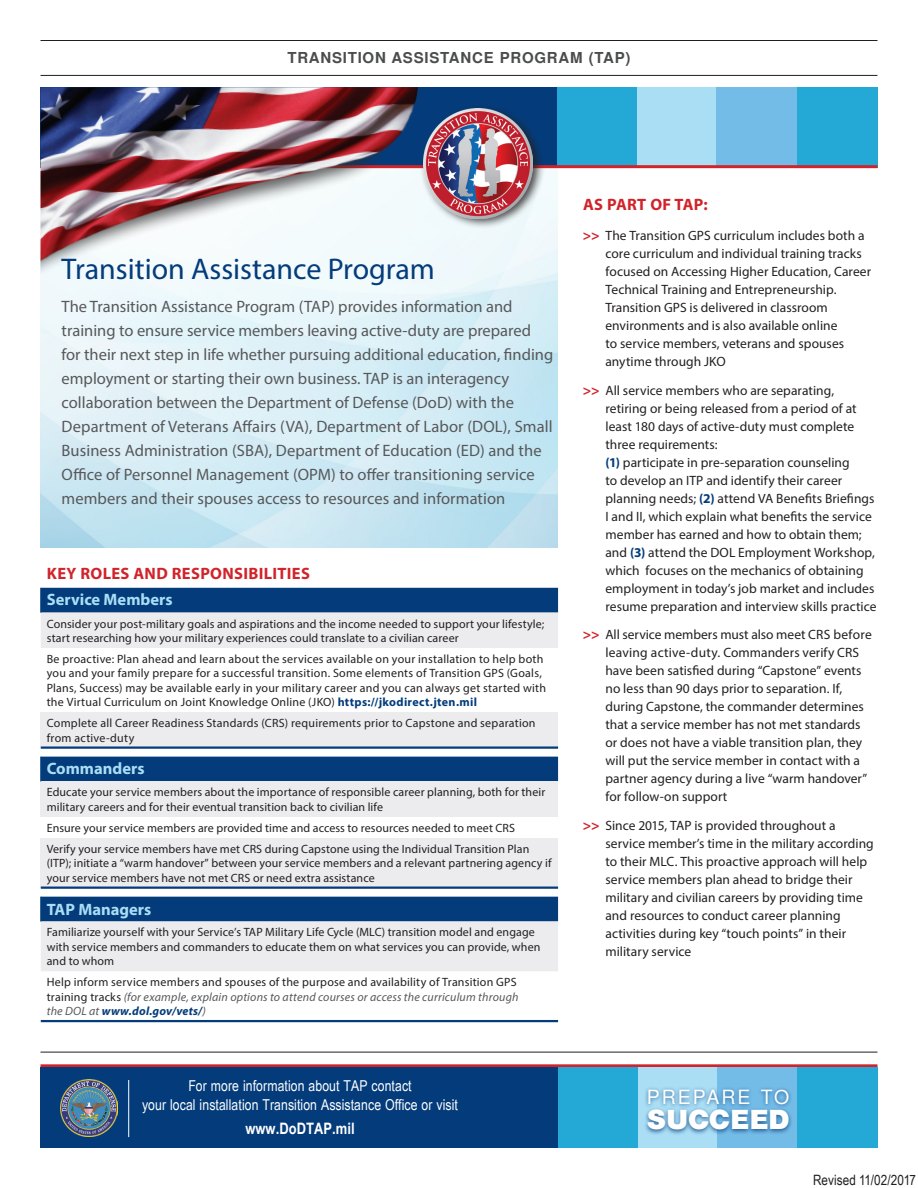
<style>
.page{position:relative;width:918px;height:1188px;background:#fff}
.page>*{position:absolute;margin:0;border:0;box-sizing:border-box;transform-origin:0 0}
.Intro_Body_Text{font:30px "Myriad Pro";color:#043c7b}
.t1{font:900 26.7px "Helvetica";color:#fff}
.t2{font:19.5px "Helvetica";letter-spacing:.1em;color:#fff}
.Intro_Body_Text-2{font:16.5px/24px "Myriad Pro";color:#57585a}
.t3{font:700 16.5px "Myriad Pro";letter-spacing:.02em;color:#d1232a}
.t4{font:700 16.5px "Myriad Pro";color:#aadef5}
.t5{font:700 condensed 15.75px "Helvetica";letter-spacing:.005em;color:#fff}
.t6{font:condensed 15px/18.9px "Helvetica";letter-spacing:.005em;color:#fff;text-align:center}
.t7{font:700 15px "Helvetica";letter-spacing:.05em;color:#4b4c4d}
.Body_Text{font:condensed 14.25px "Helvetica";letter-spacing:.005em;color:#231f20}
.bullet_body_text{font:13.5px/18px "Myriad Pro";letter-spacing:.005em;color:#231f20}
.t8{font:12px/14.4px "Myriad Pro";letter-spacing:.01em;color:#231f20}
.s1{font-weight:700;color:#043c7b}
.s2{font-style:italic;color:#57585a}
.s3{font-weight:700;font-style:italic;color:#043c7b}
.s4{font-weight:700;font-size:14.25px;color:#d1232a}
</style>
<div class="page">
<div style="left:40px;top:87px;width:520px;height:80px;background:#043c7b"></div>
<div style="left:558px;top:87px;width:80px;height:80px;background:#24a9d7"></div>
<div style="left:637px;top:87px;width:80px;height:80px;background:#aadef5"></div>
<div style="left:717px;top:87px;width:80px;height:80px;background:#74bce8"></div>
<div style="left:797px;top:87px;width:81px;height:80px;background:#24a9d7"></div>
<hr style="left:40px;top:165px;width:838px;height:3px;background:#d1232a">
<hr style="left:40px;top:1064px;width:838px;height:3px;background:#d1232a">
<img style="left:40px;top:87px;width:394px;height:210px">
<div style="left:419px;top:103px;width:127px;height:127px;background:#231f20;opacity:.81"></div>
<img style="left:423px;top:108px;width:110px;height:110px">
<hr style="left:40px;top:40px;width:838px;height:1px;background:#231f20">
<hr style="left:40px;top:75px;width:838px;height:1px;background:#231f20">
<div style="left:40px;top:1067px;width:520px;height:81px;background:#043c7b"></div>
<div style="left:559px;top:1067px;width:80px;height:81px;background:#24a9d7"></div>
<div style="left:638px;top:1067px;width:81px;height:81px;background:#aadef5"></div>
<div style="left:718px;top:1067px;width:80px;height:81px;background:#74bce8"></div>
<div style="left:797px;top:1067px;width:81px;height:81px;background:#24a9d7"></div>
<img style="left:60px;top:1079px;width:58px;height:58px">
<div style="left:644px;top:1086px;width:150px;height:50px;background:#043c7b;opacity:.75"></div>
<hr style="left:40px;top:1052px;width:838px;height:1px;background:#231f20">
<hr style="left:128px;top:1080px;width:1px;height:57px;background:#fff">
<div style="left:41px;top:588px;width:517px;height:25px;background:#043c7b"></div>
<svg style="left:41px;top:613px;width:517px;height:358px;fill:#ececee"></svg>
<div style="left:41px;top:648px;width:517px;height:64px;background:#fff"></div>
<div style="left:41px;top:712px;width:517px;height:36px;background:#ececee"></div>
<div style="left:41px;top:781px;width:517px;height:36px;background:#ececee"></div>
<div style="left:41px;top:838px;width:517px;height:50px;background:#ececee"></div>
<svg style="left:40px;top:588px;width:1px;height:25px"></svg>
<svg style="left:40px;top:757px;width:1px;height:24px"></svg>
<hr style="left:41px;top:746px;width:517px;height:3px;background:#043c7b">
<svg style="left:40px;top:897px;width:1px;height:24px"></svg>
<hr style="left:41px;top:1020px;width:517px;height:2px;background:#043c7b">
<hr style="left:41px;top:887px;width:517px;height:2px;background:#043c7b">
<p class="t7" style="left:287px;top:49px;width:345px">TRANSITION ASSISTANCE PROGRAM (TAP)</p>
<p class="Intro_Body_Text" style="left:62px;top:251px;width:375px">Transition Assistance Program</p>
<p class="Intro_Body_Text-2" style="left:62px;top:294px;width:493px">The Transition Assistance Program (TAP) provides information and training to ensure service members leaving active-duty are prepared for their next step in life whether pursuing additional education, finding employment or starting their own business. TAP is an interagency collaboration between the Department of Defense (DoD) with the Department of Veterans Affairs (VA), Department of Labor (DOL), Small Business Administration (SBA), Department of Education (ED) and the Office of Personnel Management (OPM) to offer transitioning service members and their spouses access to resources and information</p>
<p class="t3" style="left:47px;top:562px;width:265px">KEY ROLES AND RESPONSIBILITIES</p>
<p class="t4" style="left:47px;top:589px;width:127px">Service Members</p>
<p class="t8" style="left:47px;top:616px;width:499px">Consider your post-military goals and aspirations and the income needed to support your lifestyle; start researching how your military experiences could translate to a civilian career</p>
<p class="t8" style="left:47px;top:652px;width:501px">Be proactive: Plan ahead and learn about the services available on your installation to help both you and your family prepare for a successful transition. Some elements of Transition GPS (Goals, Plans, Success) may be available early in your military career and you can always get started with the Virtual Curriculum on Joint Knowledge Online (JKO) <span class="s1">https://jkodirect.jten.mil</span></p>
<p class="t8" style="left:47px;top:716px;width:490px">Complete all Career Readiness Standards (CRS) requirements prior to Capstone and separation from active-duty</p>
<p class="t4" style="left:47px;top:757px;width:99px">Commanders</p>
<p class="t8" style="left:47px;top:785px;width:500px">Educate your service members about the importance of responsible career planning, both for their military careers and for their eventual transition back to civilian life</p>
<p class="t8" style="left:47px;top:820px;width:470px">Ensure your service members are provided time and access to resources needed to meet CRS</p>
<p class="t8" style="left:47px;top:841px;width:506px">Verify your service members have met CRS during Capstone using the Individual Transition Plan (ITP); initiate a “warm handover” between your service members and a relevant partnering agency if your service members have not met CRS or need extra assistance</p>
<p class="t4" style="left:47px;top:898px;width:106px">TAP Managers</p>
<p class="t8" style="left:47px;top:925px;width:495px">Familiarize yourself with your Service’s TAP Military Life Cycle (MLC) transition model and engage with service members and commanders to educate them on what services you can provide, when and to whom</p>
<p class="t8" style="left:47px;top:975px;width:473px">Help inform service members and spouses of the purpose and availability of Transition GPS training tracks <span class="s2">(for example, explain options to attend courses or access the curriculum through the DOL at</span> <span class="s3">www.dol.gov/vets/</span><span class="s2">)</span></p>
<p class="t6" style="left:142px;top:1077px;width:317px">For more information about TAP contact<br>your local installation Transition Assistance Office or visit</p>
<p class="t5" style="left:245px;top:1120px;width:111px">www.DoDTAP.mil</p>
<p class="t3" style="left:583px;top:194px;width:126px">AS PART OF TAP:</p>
<p class="bullet_body_text" style="left:605px;top:226px;width:267px;text-indent:-23px"><span class="s4">&gt;&gt;</span> The Transition GPS curriculum includes both a core curriculum and individual training tracks focused on Accessing Higher Education, Career Technical Training and Entrepreneurship.<br>Transition GPS is delivered in classroom environments and is also available online<br>to service members, veterans and spouses anytime through JKO</p>
<p class="bullet_body_text" style="left:605px;top:381px;width:273px;text-indent:-23px"><span class="s4">&gt;&gt;</span> All service members who are separating, retiring or being released from a period of at least 180 days of active-duty must complete three requirements:<br><span class="s1">(1)</span> participate in pre-separation counseling<br>to develop an ITP and identify their career planning needs; <span class="s1">(2)</span> attend VA Benefits Briefings I and II, which explain what benefits the service member has earned and how to obtain them; and <span class="s1">(3)</span> attend the DOL Employment Workshop, which focuses on the mechanics of obtaining employment in today’s job market and includes resume preparation and interview skills practice</p>
<p class="bullet_body_text" style="left:605px;top:625px;width:268px;text-indent:-23px"><span class="s4">&gt;&gt;</span> All service members must also meet CRS before leaving active-duty. Commanders verify CRS have been satisfied during “Capstone” events no less than 90 days prior to separation. If, during Capstone, the commander determines that a service member has not met standards or does not have a viable transition plan, they will put the service member in contact with a partner agency during a live “warm handover” for follow-on support</p>
<p class="bullet_body_text" style="left:605px;top:816px;width:270px;text-indent:-23px"><span class="s4">&gt;&gt;</span> Since 2015, TAP is provided throughout a service member’s time in the military according to their MLC. This proactive approach will help service members plan ahead to bridge their military and civilian careers by providing time and resources to conduct career planning activities during key “touch points” in their military service</p>
<h3 class="t2" style="left:647px;top:1085px;width:144px">PREPARE TO</h3>
<h2 class="t1" style="left:647px;top:1102px;width:144px">SUCCEED</h2>
<p class="Body_Text" style="left:813px;top:1172px;width:104px">Revised 11/02/2017</p>
</div>
